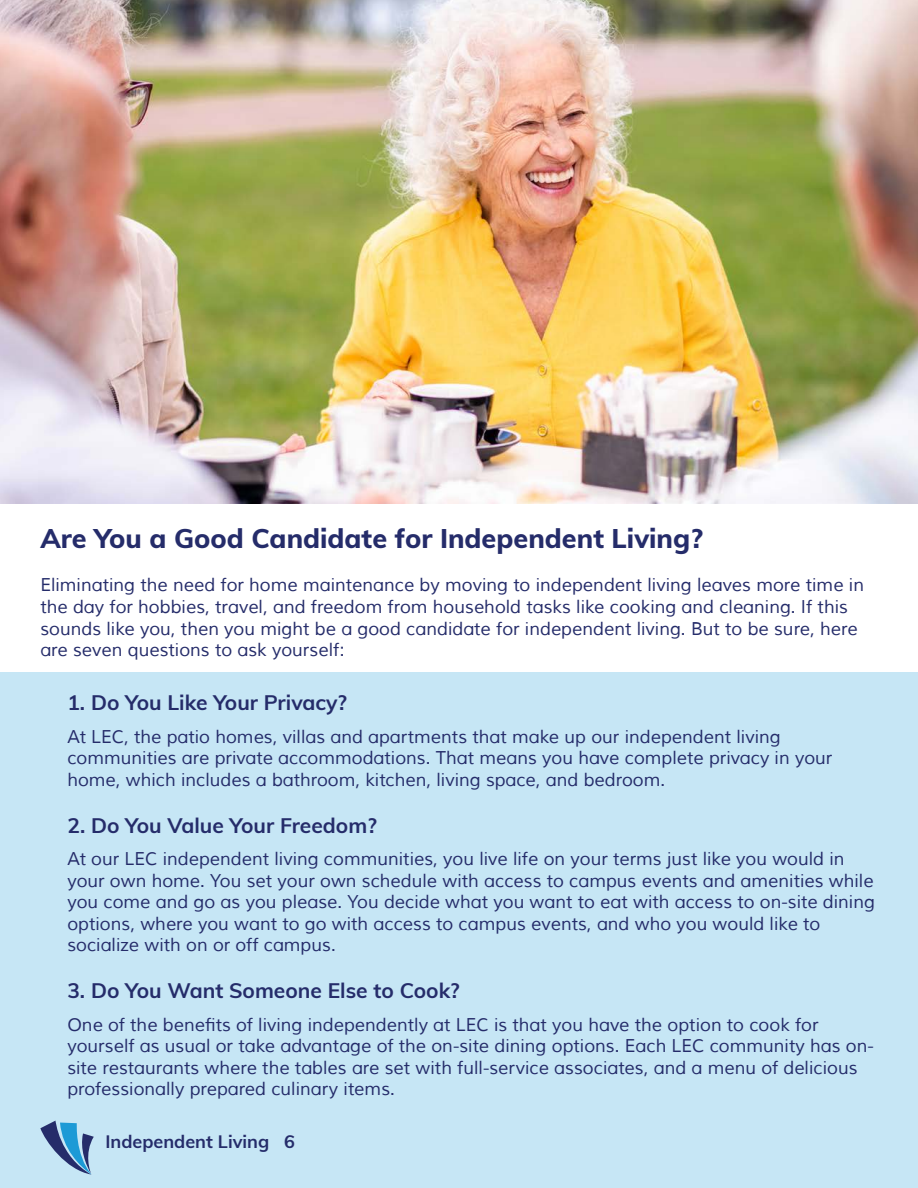
<style>
.page{position:relative;width:918px;height:1188px;background:#fff}
.page>*{position:absolute;margin:0;border:0;box-sizing:border-box;transform-origin:0 0}
.t1{font:800 27px "Muli";color:#252c6a}
.t2{font:700 21px "Muli";color:#252c6a}
.t3{font:18px/21.6px "Muli";color:#252c6a}
.t4{font:700 18px "Muli";color:#252c6a}
</style>
<div class="page">
<div style="left:0;top:672px;width:918px;height:516px;background:#c6e6f5"></div>
<svg style="left:40px;top:1121px;width:54px;height:54px"></svg>
<img style="left:0;top:0;width:918px;height:503px">
<h1 class="t1" style="left:40px;top:519px;width:664px">Are You a Good Candidate for Independent Living?</h1>
<p class="t3" style="left:40px;top:575px;width:825px">Eliminating the need for home maintenance by moving to independent living leaves more time in the day for hobbies, travel, and freedom from household tasks like cooking and cleaning. If this sounds like you, then you might be a good candidate for independent living. But to be sure, here are seven questions to ask yourself:</p>
<p class="t2" style="left:67px;top:687px;width:281px">1. Do You Like Your Privacy?</p>
<p class="t3" style="left:67px;top:726px;width:767px">At LEC, the patio homes, villas and apartments that make up our independent living communities are private accommodations. That means you have complete privacy in your home, which includes a bathroom, kitchen, living space, and bedroom.</p>
<p class="t2" style="left:67px;top:810px;width:311px">2. Do You Value Your Freedom?</p>
<p class="t3" style="left:67px;top:848px;width:809px">At our LEC independent living communities, you live life on your terms just like you would in your own home. You set your own schedule with access to campus events and amenities while you come and go as you please. You decide what you want to eat with access to on-site dining options, where you want to go with access to campus events, and who you would like to socialize with on or off campus.</p>
<p class="t2" style="left:67px;top:975px;width:394px">3. Do You Want Someone Else to Cook?</p>
<p class="t3" style="left:67px;top:1014px;width:808px">One of the benefits of living independently at LEC is that you have the option to cook for yourself as usual or take advantage of the on-site dining options. Each LEC community has on&shy;site restaurants where the tables are set with full-service associates, and a menu of delicious professionally prepared culinary items.</p>
<p class="t4" style="left:105px;top:1128px;width:191px">Independent Living 6</p>
</div>
